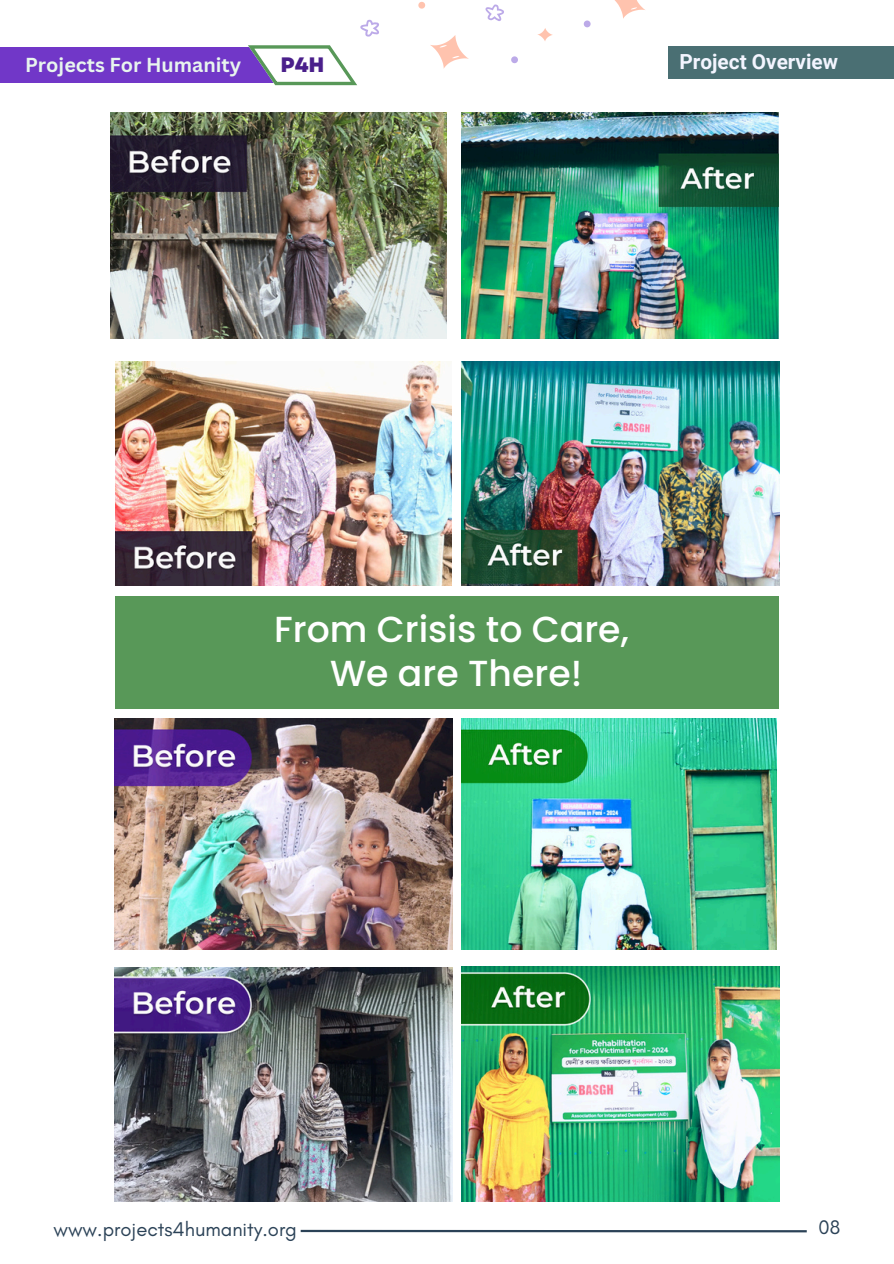
<style>
.page{position:relative;width:894px;height:1264px;background:#fff}
.page>*{position:absolute;margin:0;border:0;box-sizing:border-box;transform-origin:0 0}
.t1{font:500 36.15px "Poppins";color:#fff}
.t2{font:800 20.85px "Garet";color:#4a1f8b}
.t3{font:700 20.7px "Roboto";color:#f3f5ff}
.t4{font:20.25px "Glacial Indifference";color:#2b4257}
.t5{font:19.95px "Glacial Indifference";color:#2b4257}
.t6{font:700 19.65px "Canva Sans";color:#e8f5ee}
</style>
<div class="page">
<hr style="left:300px;top:1229px;width:506px;height:3px;background:#2b4257">
<div style="left:667px;top:47px;width:226px;height:32px;background:#4a6f73"></div>
<div style="left:0;top:47px;width:321px;height:36px;background:#7137c8"></div>
<svg style="left:248px;top:0;width:397px;height:85px"></svg>
<img style="left:110px;top:112px;width:336px;height:226px">
<img style="left:461px;top:112px;width:317px;height:226px">
<img style="left:115px;top:361px;width:336px;height:224px">
<img style="left:461px;top:361px;width:317px;height:224px">
<img style="left:115px;top:718px;width:337px;height:231px">
<img style="left:461px;top:718px;width:315px;height:231px">
<img style="left:115px;top:967px;width:337px;height:234px">
<img style="left:461px;top:966px;width:317px;height:235px">
<div style="left:115px;top:596px;width:663px;height:113px;background:#589858"></div>
<h2 class="t6" style="left:25px;top:51px;width:217px">Projects For Humanity</h2>
<p class="t2" style="left:280px;top:50px;width:46px">P4H</p>
<h3 class="t3" style="left:679px;top:49px;width:160px">Project Overview</h3>
<p class="t1" style="left:274px;top:604px;width:356px">From Crisis to Care,</p>
<p class="t1" style="left:330px;top:648px;width:254px">We are There!</p>
<p class="t4" style="left:53px;top:1216px;width:245px">www.projects4humanity.org</p>
<p class="t5" style="left:818px;top:1214px;width:23px">08</p>
</div>
